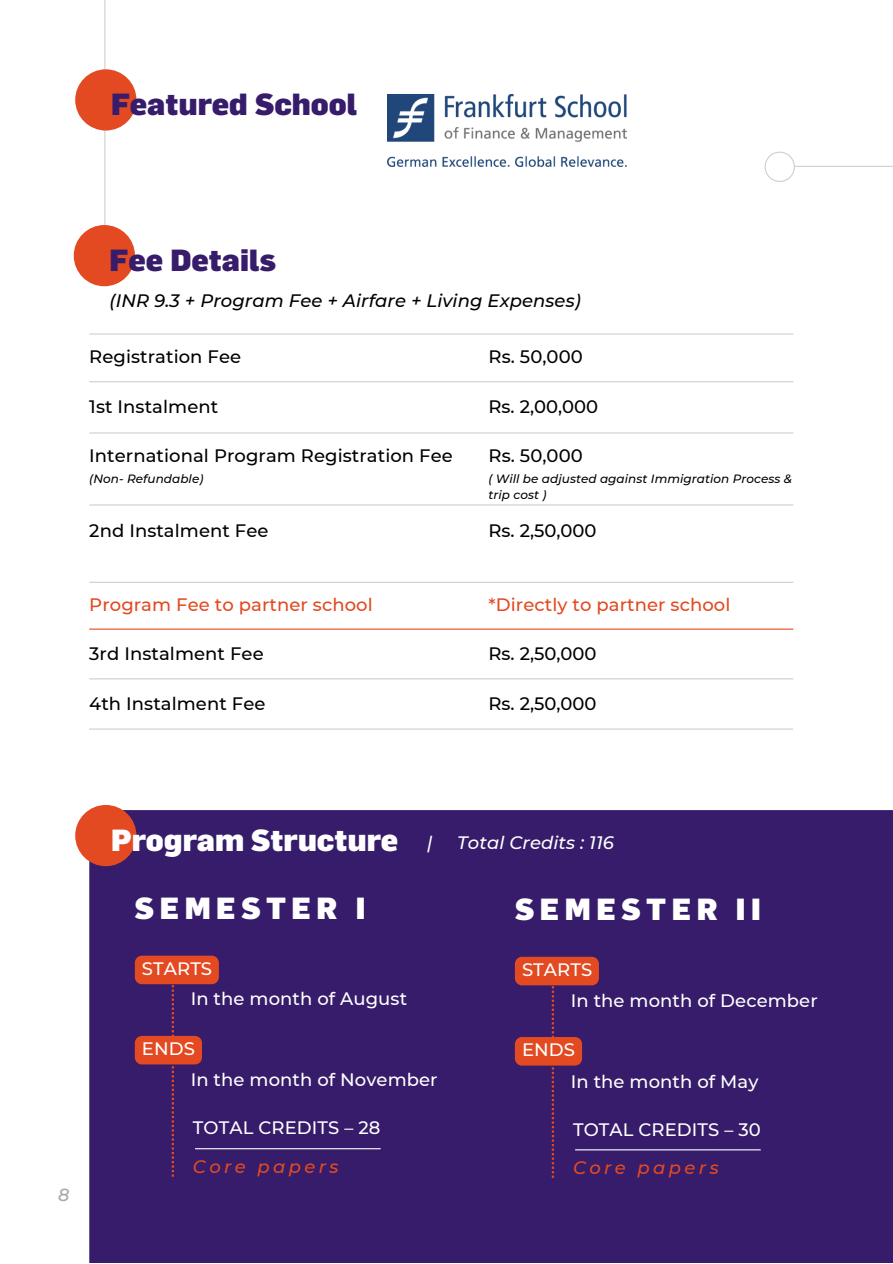
<style>
.page{position:relative;width:893px;height:1264px;background:#fff}
.page>*{position:absolute;margin:0;border:0;box-sizing:border-box;transform-origin:0 0}
.t1{font:900 30px "Flama";color:#361c6a}
.t2{font:900 30px "Flama";letter-spacing:.185em;color:#fff}
.t3{font:900 30px "Flama";color:#fff}
.t4{font:500 18px "Montserrat";letter-spacing:.005em;color:#000}
.t5{font:500 18px "Montserrat";letter-spacing:.005em;color:#fff}
.t6{font:500 18px "Montserrat";letter-spacing:.005em;color:#e34a21}
.t7{font:italic 500 18px "Montserrat";letter-spacing:.005em;color:#000}
.t8{font:italic 500 18px "Montserrat";letter-spacing:.19em;color:#e34a21}
.t9{font:italic 500 18px "Montserrat";letter-spacing:.005em;color:#fff}
.t10{font:italic 500 17.4px "Montserrat";color:#a6a6a6}
.t11{font:italic 500 12px "Montserrat";letter-spacing:.005em;color:#000}
</style>
<div class="page">
<div style="left:89px;top:810px;width:803px;height:452px;background:#361c6a"></div>
<hr style="left:104px;top:0;width:1px;height:269px;background:#cecece">
<div style="left:75px;top:69px;width:61px;height:61px;background:#e34a21;border-radius:50%"></div>
<div style="left:74px;top:225px;width:61px;height:61px;background:#e34a21;border-radius:50%"></div>
<hr style="left:89px;top:333px;width:704px;height:1px;background:#cecece">
<hr style="left:89px;top:381px;width:704px;height:1px;background:#cecece">
<hr style="left:89px;top:432px;width:704px;height:1px;background:#cecece">
<hr style="left:89px;top:504px;width:704px;height:1px;background:#cecece">
<hr style="left:89px;top:581px;width:704px;height:2px;background:#cecece">
<hr style="left:89px;top:628px;width:704px;height:1px;background:#e34a21">
<hr style="left:89px;top:678px;width:704px;height:1px;background:#cecece">
<hr style="left:89px;top:728px;width:704px;height:1px;background:#cecece">
<img style="left:387px;top:95px;width:239px;height:72px">
<div style="left:75px;top:805px;width:61px;height:61px;background:#e34a21;border-radius:50%"></div>
<hr style="left:195px;top:1148px;width:185px;height:1px;background:#fff">
<svg style="left:135px;top:955px;width:84px;height:221px"></svg>
<hr style="left:575px;top:1149px;width:185px;height:1px;background:#fff">
<svg style="left:515px;top:956px;width:84px;height:221px"></svg>
<hr style="left:793px;top:166px;width:99px;height:1px;background:#cecece">
<svg style="left:764px;top:152px;width:30px;height:30px"></svg>
<p class="t1" style="left:111px;top:86px;width:248px">Featured School</p>
<p class="t1" style="left:109px;top:241px;width:168px">Fee Details</p>
<p class="t7" style="left:109px;top:289px;width:473px">(INR 9.3 + Program Fee + Airfare + Living Expenses)</p>
<p class="t4" style="left:89px;top:346px;width:153px">Registration Fee</p>
<p class="t4" style="left:89px;top:395px;width:130px">1st Instalment</p>
<p class="t4" style="left:89px;top:445px;width:365px">International Program Registration Fee</p>
<p class="t4" style="left:488px;top:346px;width:96px">Rs. 50,000</p>
<p class="t4" style="left:488px;top:395px;width:111px">Rs. 2,00,000</p>
<p class="t4" style="left:488px;top:445px;width:96px">Rs. 50,000</p>
<p class="t11" style="left:89px;top:471px;width:116px">(Non- Refundable)</p>
<p class="t11" style="left:488px;top:471px;width:305px">( Will be adjusted against Immigration Process &amp;</p>
<p class="t11" style="left:488px;top:487px;width:59px">trip cost )</p>
<p class="t4" style="left:89px;top:519px;width:181px">2nd Instalment Fee</p>
<p class="t6" style="left:89px;top:593px;width:285px">Program Fee to partner school</p>
<p class="t4" style="left:89px;top:643px;width:176px">3rd Instalment Fee</p>
<p class="t4" style="left:89px;top:692px;width:178px">4th Instalment Fee</p>
<p class="t4" style="left:488px;top:519px;width:109px">Rs. 2,50,000</p>
<p class="t6" style="left:488px;top:593px;width:243px">*Directly to partner school</p>
<p class="t4" style="left:488px;top:643px;width:109px">Rs. 2,50,000</p>
<p class="t4" style="left:488px;top:692px;width:109px">Rs. 2,50,000</p>
<p class="t10" style="left:58px;top:1184px;width:13px">8</p>
<p class="t3" style="left:111px;top:821px;width:289px">Program Structure</p>
<p class="t9" style="left:427px;top:831px;width:7px">|</p>
<p class="t9" style="left:457px;top:831px;width:158px">Total Credits : 116</p>
<p class="t2" style="left:135px;top:889px;width:232px">SEMESTER I</p>
<p class="t2" style="left:515px;top:891px;width:247px">SEMESTER II</p>
<p class="t5" style="left:142px;top:957px;width:72px">STARTS</p>
<p class="t5" style="left:522px;top:958px;width:72px">STARTS</p>
<p class="t5" style="left:191px;top:988px;width:218px">In the month of August</p>
<p class="t5" style="left:570px;top:989px;width:248px">In the month of December</p>
<p class="t5" style="left:142px;top:1037px;width:54px">ENDS</p>
<p class="t5" style="left:522px;top:1038px;width:54px">ENDS</p>
<p class="t5" style="left:191px;top:1068px;width:248px">In the month of November</p>
<p class="t5" style="left:570px;top:1070px;width:189px">In the month of May</p>
<p class="t5" style="left:193px;top:1116px;width:189px">TOTAL CREDITS – 28</p>
<p class="t8" style="left:193px;top:1155px;width:147px">Core papers</p>
<p class="t5" style="left:573px;top:1118px;width:189px">TOTAL CREDITS – 30</p>
<p class="t8" style="left:573px;top:1156px;width:147px">Core papers</p>
</div>
